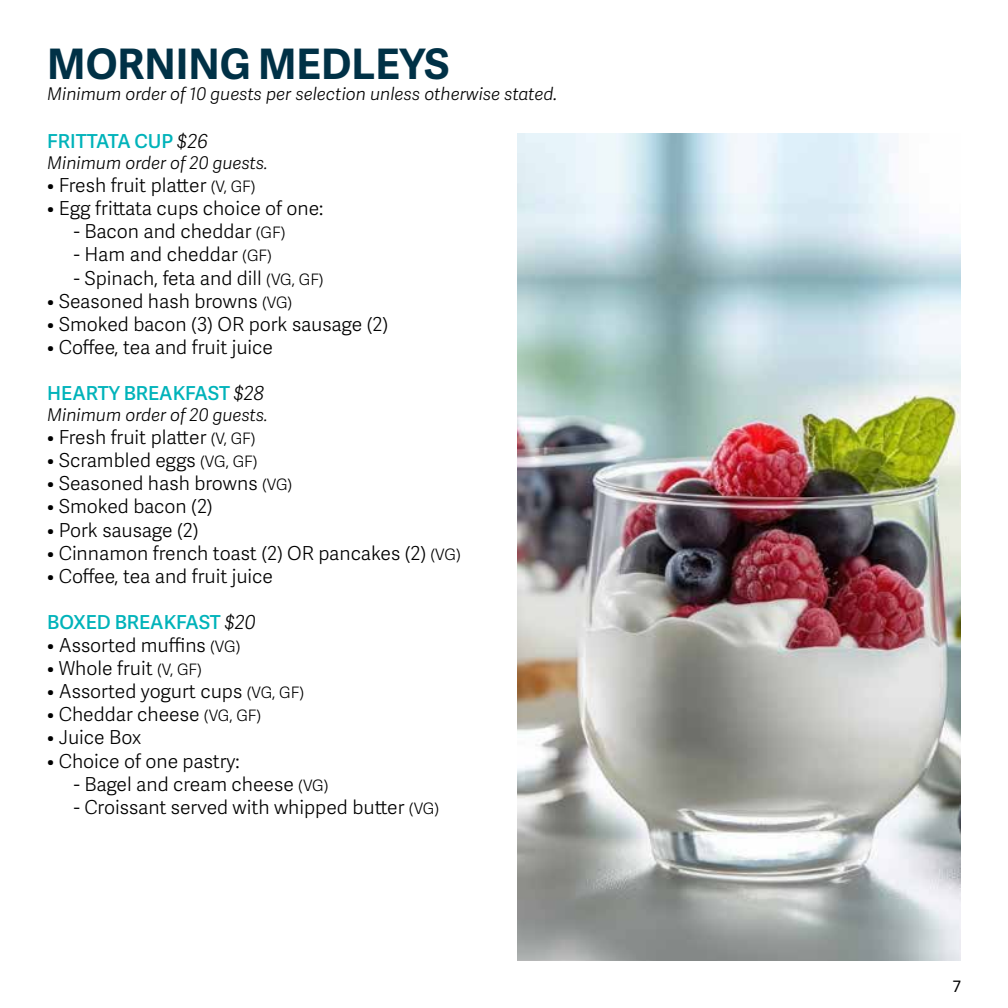
<style>
.page{position:relative;width:1008px;height:1008px;background:#fff}
.page>*{position:absolute;margin:0;border:0;box-sizing:border-box;transform-origin:0 0}
.t1{font:700 42px "Adelle Sans";color:#003146}
.t2{font:300 19.25px "Adelle Sans";color:#000}
.t3{font:600 19.25px "Adelle Sans";color:#00b3ba}
.t4{font:italic 300 17.5px "Adelle Sans";color:#000}
.t5{font:15.75px "Adelle Sans";color:#000}
.s1{font-weight:300;font-style:italic;color:#000}
.s2{font-size:15.75px}
</style>
<div class="page">
<img style="left:518px;top:134px;width:443px;height:827px">
<h1 class="t1" style="left:47px;top:33px;width:404px">MORNING MEDLEYS</h1>
<p class="t4" style="left:47px;top:81px;width:512px">Minimum order of 10 guests per selection unless otherwise stated.</p>
<p class="t3" style="left:47px;top:127px;width:163px">FRITTATA CUP <span class="s1">$26</span></p>
<p class="t4" style="left:47px;top:150px;width:222px">Minimum order of 20 guests<span class="s2">.</span></p>
<p class="t2" style="left:47px;top:172px;width:210px">• Fresh fruit platter <span class="s2">(V, GF)</span></p>
<p class="t2" style="left:47px;top:195px;width:278px">• Egg frittata cups choice of one:</p>
<p class="t2" style="left:74px;top:218px;width:213px">- Bacon and cheddar <span class="s2">(GF)</span></p>
<p class="t2" style="left:74px;top:241px;width:200px">- Ham and cheddar <span class="s2">(GF)</span></p>
<p class="t2" style="left:74px;top:264px;width:251px">- Spinach, feta and dill <span class="s2">(VG, GF)</span></p>
<p class="t2" style="left:47px;top:287px;width:247px">• Seasoned hash browns <span class="s2">(VG)</span></p>
<p class="t2" style="left:47px;top:310px;width:342px">• Smoked bacon (3) OR pork sausage (2)</p>
<p class="t2" style="left:47px;top:333px;width:227px">• Coffee, tea and fruit juice</p>
<p class="t3" style="left:47px;top:379px;width:218px">HEARTY BREAKFAST <span class="s1">$28</span></p>
<p class="t4" style="left:47px;top:402px;width:222px">Minimum order of 20 guests<span class="s2">.</span></p>
<p class="t2" style="left:47px;top:424px;width:210px">• Fresh fruit platter <span class="s2">(V, GF)</span></p>
<p class="t2" style="left:47px;top:447px;width:212px">• Scrambled eggs <span class="s2">(VG, GF)</span></p>
<p class="t2" style="left:47px;top:470px;width:247px">• Seasoned hash browns <span class="s2">(VG)</span></p>
<p class="t2" style="left:47px;top:493px;width:167px">• Smoked bacon (2)</p>
<p class="t2" style="left:47px;top:516px;width:153px">• Pork sausage (2)</p>
<p class="t2" style="left:47px;top:539px;width:415px">• Cinnamon french toast (2) OR pancakes (2) <span class="s2">(VG)</span></p>
<p class="t2" style="left:47px;top:562px;width:227px">• Coffee, tea and fruit juice</p>
<p class="t3" style="left:47px;top:608px;width:210px">BOXED BREAKFAST <span class="s1">$20</span></p>
<p class="t2" style="left:47px;top:632px;width:195px">• Assorted muffins <span class="s2">(VG)</span></p>
<p class="t2" style="left:47px;top:655px;width:156px">• Whole fruit <span class="s2">(V, GF)</span></p>
<p class="t2" style="left:47px;top:678px;width:258px">• Assorted yogurt cups <span class="s2">(VG, GF)</span></p>
<p class="t2" style="left:47px;top:701px;width:216px">• Cheddar cheese <span class="s2">(VG, GF)</span></p>
<p class="t2" style="left:47px;top:724px;width:95px">• Juice Box</p>
<p class="t2" style="left:47px;top:747px;width:194px">• Choice of one pastry:</p>
<p class="t2" style="left:74px;top:770px;width:256px">- Bagel and cream cheese <span class="s2">(VG)</span></p>
<p class="t2" style="left:74px;top:793px;width:367px">- Croissant served with whipped butter <span class="s2">(VG)</span></p>
<p class="t5" style="left:953px;top:975px;width:10px">7</p>
</div>
